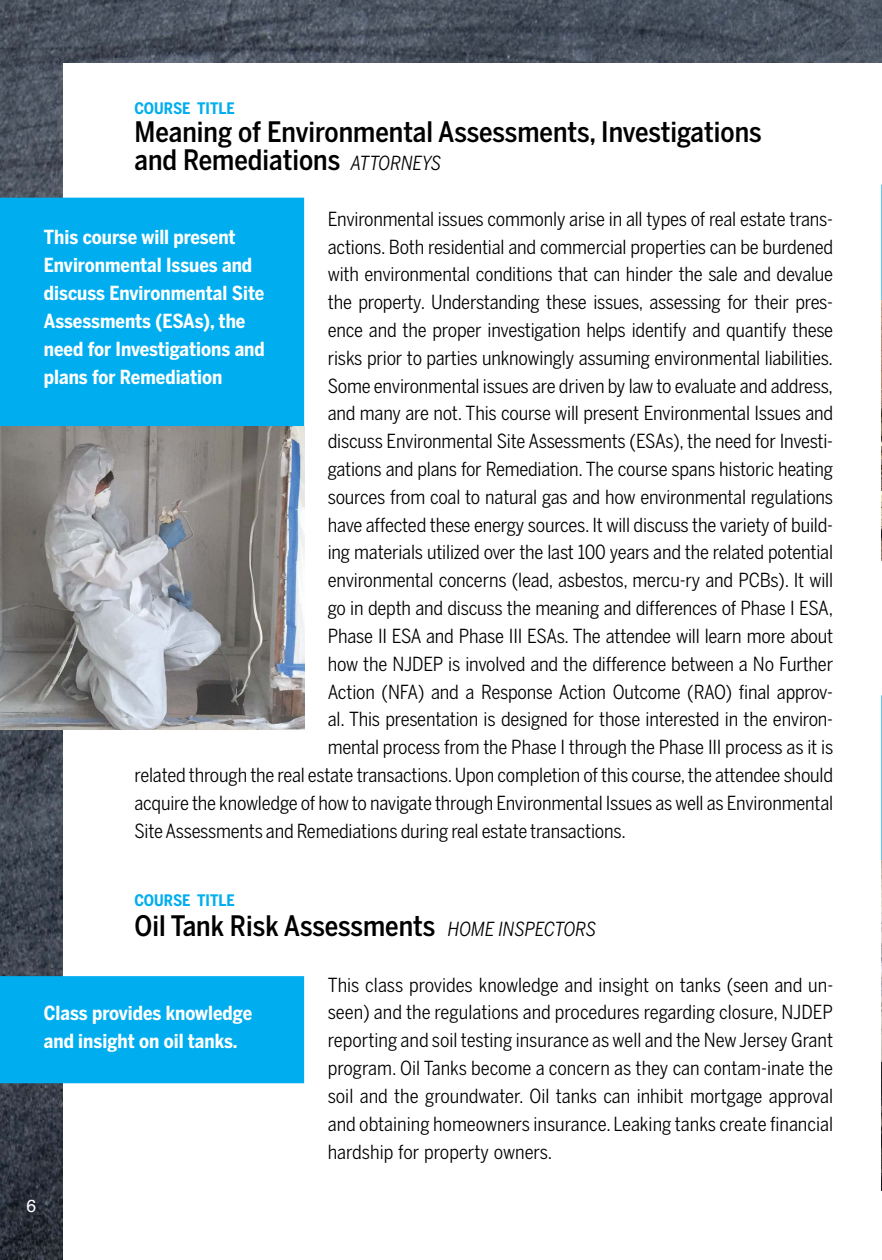
<style>
.page{position:relative;width:882px;height:1260px;background:#fff}
.page>*{position:absolute;margin:0;border:0;box-sizing:border-box;transform-origin:0 0}
.t1{font:500 28px/28px "Benton Sans Cond";color:#000}
.t2{font:19.25px/27.8px "Benton Sans Cond";letter-spacing:-.01em;color:#000;text-align:justify}
.t3{font:700 19.25px/28px "Benton Sans Cond";color:#fff}
.t4{font:17.5px "Helvetica";color:#fff}
.t5{font:700 15.75px "Benton Sans Cond";color:#00aeef}
.s1{font-weight:400;font-style:italic;font-size:19.25px}
</style>
<div class="page">
<img style="left:0;top:0;width:882px;height:1260px">
<div style="left:63px;top:63px;width:819px;height:1197px;background:#fff"></div>
<div style="left:1px;top:199px;width:302px;height:233px;background:#00aeef"></div>
<div style="left:0;top:198px;width:304px;height:235px;border:2px solid #00aeef"></div>
<img style="left:0;top:427px;width:304px;height:302px">
<div style="left:1px;top:977px;width:302px;height:105px;background:#00aeef"></div>
<div style="left:0;top:976px;width:304px;height:107px;border:2px solid #00aeef"></div>
<svg style="left:881px;top:185px;width:1px;height:115px"></svg>
<img style="left:881px;top:300px;width:1px;height:260px">
<svg style="left:881px;top:695px;width:1px;height:165px"></svg>
<img style="left:881px;top:860px;width:1px;height:331px">
<p class="t5" style="left:135px;top:99px;width:102px">COURSE TITLE</p>
<h1 class="t1" style="left:135px;top:117px;width:629px">Meaning of Environmental Assessments, Investigations and Remediations <span class="s1">ATTORNEYS</span></h1>
<p class="t2" style="left:328px;top:205px;width:507px">Environmental issues commonly arise in all types of real estate trans-</p>
<p class="t2" style="left:328px;top:232px;width:507px">actions. Both residential and commercial properties can be burdened</p>
<p class="t2" style="left:328px;top:260px;width:507px">with environmental conditions that can hinder the sale and devalue</p>
<p class="t2" style="left:328px;top:288px;width:507px">the property. Understanding these issues, assessing for their pres-</p>
<p class="t2" style="left:328px;top:316px;width:507px">ence and the proper investigation helps identify and quantify these</p>
<p class="t2" style="left:328px;top:344px;width:507px">risks prior to parties unknowingly assuming environmental liabilities.</p>
<p class="t2" style="left:328px;top:372px;width:507px">Some environmental issues are driven by law to evaluate and address,</p>
<p class="t2" style="left:328px;top:399px;width:507px">and many are not. This course will present Environmental Issues and</p>
<p class="t2" style="left:328px;top:427px;width:507px">discuss Environmental Site Assessments (ESAs), the need for Investi-</p>
<p class="t2" style="left:328px;top:455px;width:507px">gations and plans for Remediation. The course spans historic heating</p>
<p class="t2" style="left:328px;top:483px;width:507px">sources from coal to natural gas and how environmental regulations</p>
<p class="t2" style="left:328px;top:511px;width:507px">have affected these energy sources. It will discuss the variety of build-</p>
<p class="t2" style="left:328px;top:538px;width:507px">ing materials utilized over the last 100 years and the related potential</p>
<p class="t2" style="left:328px;top:566px;width:507px">environmental concerns (lead, asbestos, mercu-ry and PCBs). It will</p>
<p class="t2" style="left:328px;top:594px;width:507px">go in depth and discuss the meaning and differences of Phase I ESA,</p>
<p class="t2" style="left:328px;top:622px;width:507px">Phase II ESA and Phase III ESAs. The attendee will learn more about</p>
<p class="t2" style="left:328px;top:650px;width:507px">how the NJDEP is involved and the difference between a No Further</p>
<p class="t2" style="left:328px;top:678px;width:507px">Action (NFA) and a Response Action Outcome (RAO) final approv-</p>
<p class="t2" style="left:328px;top:705px;width:507px">al. This presentation is designed for those interested in the environ-</p>
<p class="t2" style="left:328px;top:733px;width:507px">mental process from the Phase I through the Phase III process as it is</p>
<p class="t2" style="left:135px;top:761px;width:700px">related through the real estate transactions. Upon completion of this course, the attendee should</p>
<p class="t2" style="left:135px;top:789px;width:700px">acquire the knowledge of how to navigate through Environmental Issues as well as Environmental</p>
<p class="t2" style="left:135px;top:817px;width:493px">Site Assessments and Remediations during real estate transactions.</p>
<p class="t3" style="left:44px;top:223px;width:222px">This course will present<br>Environmental Issues and discuss Environmental Site<br>Assessments (ESAs), the need for Investigations and plans for Remediation</p>
<p class="t5" style="left:135px;top:891px;width:102px">COURSE TITLE</p>
<h1 class="t1" style="left:135px;top:911px;width:463px">Oil Tank Risk Assessments <span class="s1">HOME INSPECTORS</span></h1>
<p class="t3" style="left:44px;top:999px;width:210px">Class provides knowledge and insight on oil tanks.</p>
<p class="t4" style="left:27px;top:1192px;width:11px">6</p>
<p class="t2" style="left:328px;top:971px;width:507px">This class provides knowledge and insight on tanks (seen and un&shy;seen) and the regulations and procedures regarding closure, NJDEP reporting and soil testing insurance as well and the New Jersey Grant program. Oil Tanks become a concern as they can contam-inate the soil and the groundwater. Oil tanks can inhibit mortgage approval and obtaining homeowners insurance. Leaking tanks create financial hardship for property owners.</p>
</div>
